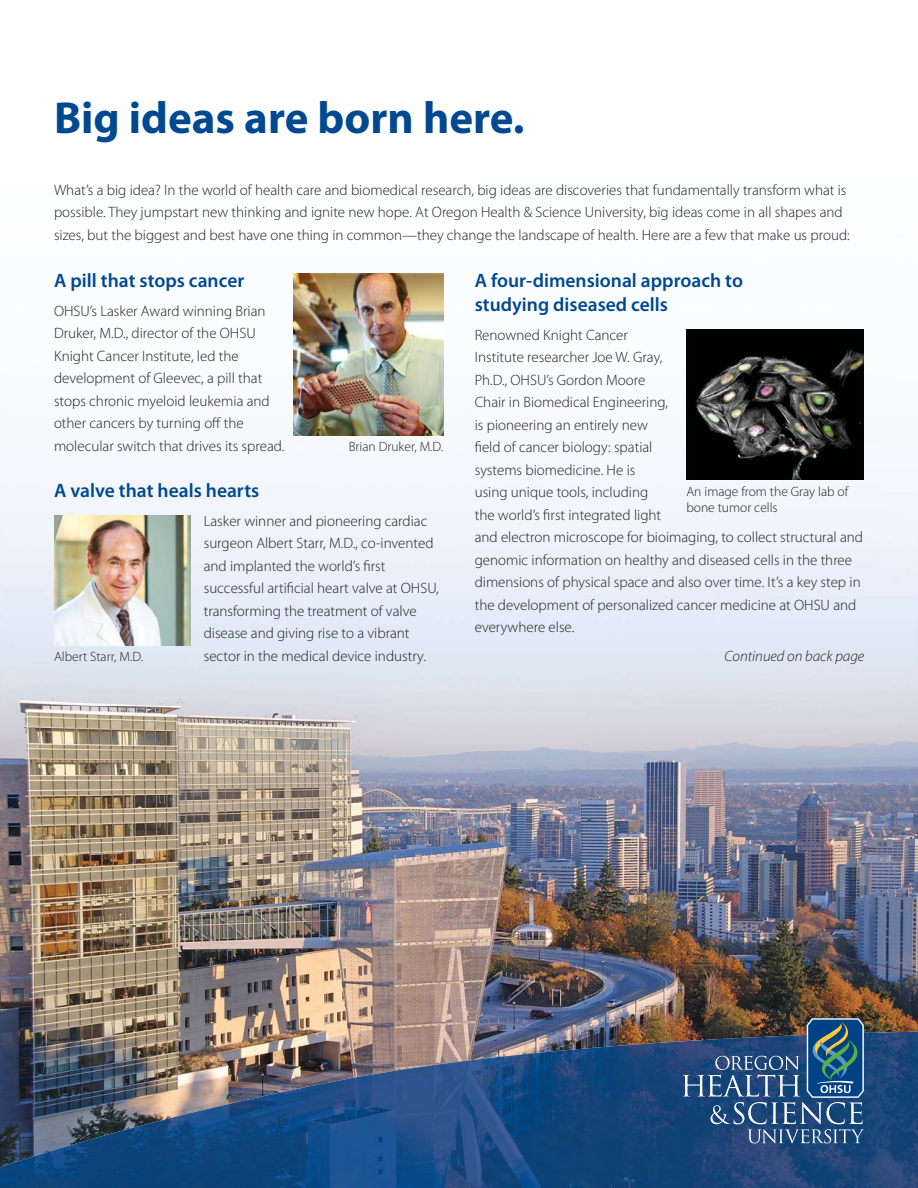
<style>
.page{position:relative;width:918px;height:1188px;background:#fff}
.page>*{position:absolute;margin:0;border:0;box-sizing:border-box;transform-origin:0 0}
.t1{font:700 45px "Myriad Pro";color:#004990}
.t2{font:600 19.5px/24px "Myriad Pro";color:#004990}
.t3{font:300 15px/22.5px "Myriad Pro";color:#231f20}
.t4{font:italic 300 15px "Myriad Pro";color:#231f20}
.t5{font:300 13.5px/16.2px "Myriad Pro";color:#231f20}
</style>
<div class="page">
<img style="left:0;top:273px;width:918px;height:758px">
<img style="left:54px;top:516px;width:136px;height:130px">
<img style="left:0;top:1031px;width:918px;height:119px">
<img style="left:305px;top:1032px;width:613px;height:156px">
<img style="left:49px;top:1084px;width:257px;height:104px">
<img style="left:0;top:1150px;width:50px;height:38px">
<svg style="left:683px;top:1018px;width:185px;height:125px;background:#37597e"></svg>
<img style="left:293px;top:274px;width:150px;height:162px">
<img style="left:686px;top:330px;width:178px;height:150px">
<h1 class="t1" style="left:54px;top:101px;width:472px">Big ideas are born here.</h1>
<p class="t3" style="left:54px;top:180px;width:797px">What’s a big idea? In the world of health care and biomedical research, big ideas are discoveries that fundamentally transform what is possible. They jumpstart new thinking and ignite new hope. At Oregon Health &amp; Science University, big ideas come in all shapes and sizes, but the biggest and best have one thing in common—they change the landscape of health. Here are a few that make us proud:</p>
<h2 class="t2" style="left:54px;top:271px;width:192px">A pill that stops cancer</h2>
<p class="t3" style="left:54px;top:301px;width:232px">OHSU’s Lasker Award winning Brian Druker, M.D., director of the OHSU Knight Cancer Institute, led the development of Gleevec, a pill that stops chronic myeloid leukemia and other cancers by turning off the molecular switch that drives its spread.</p>
<h2 class="t2" style="left:54px;top:481px;width:207px">A valve that heals hearts</h2>
<p class="t3" style="left:204px;top:511px;width:237px">Lasker winner and pioneering cardiac surgeon Albert Starr, M.D., co-invented and implanted the world’s first successful artificial heart valve at OHSU, transforming the treatment of valve disease and giving rise to a vibrant sector in the medical device industry.</p>
<p class="t5" style="left:349px;top:440px;width:96px">Brian Druker, M.D.</p>
<p class="t5" style="left:54px;top:650px;width:91px">Albert Starr, M.D.</p>
<h2 class="t2" style="left:475px;top:271px;width:270px">A four-dimensional approach to studying diseased cells</h2>
<p class="t3" style="left:475px;top:325px;width:390px">Renowned Knight Cancer<br>Institute researcher Joe W. Gray,<br>Ph.D., OHSU’s Gordon Moore<br>Chair in Biomedical Engineering,<br>is pioneering an entirely new<br>field of cancer biology: spatial<br>systems biomedicine. He is<br>using unique tools, including<br>the world’s first integrated light<br>and electron microscope for bioimaging, to collect structural and genomic information on healthy and diseased cells in the three dimensions of physical space and also over time. It’s a key step in the development of personalized cancer medicine at OHSU and everywhere else.</p>
<p class="t5" style="left:686px;top:484px;width:163px">An image from the Gray lab of bone tumor cells</p>
<p class="t4" style="left:725px;top:650px;width:141px">Continued on back page</p>
</div>
